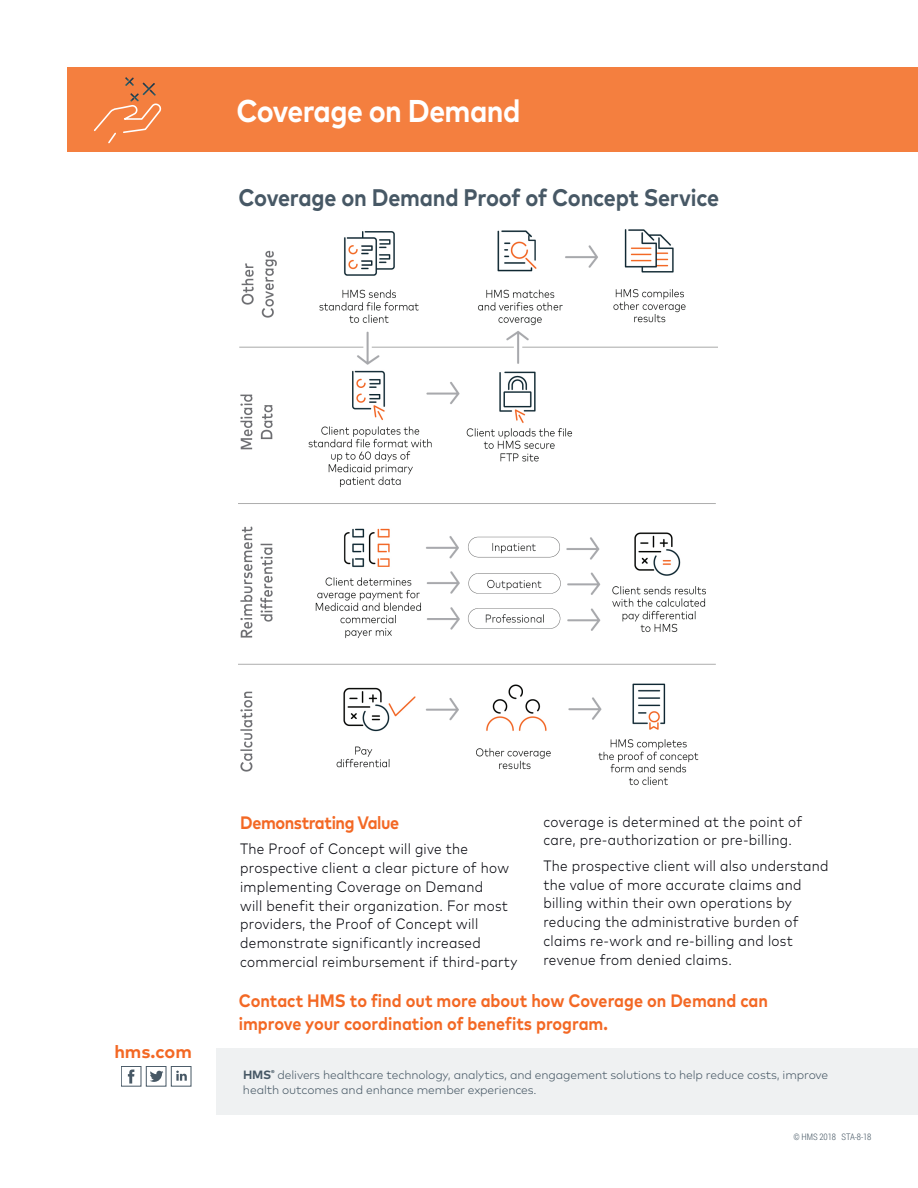
<style>
.page{position:relative;width:918px;height:1188px;background:#fff}
.page>*{position:absolute;margin:0;border:0;box-sizing:border-box;transform-origin:0 0}
.t1{font:700 31.5px "Mark Pro";letter-spacing:-.02em;color:#fff;scale:.9 1}
.t2{font:700 24px "Mark Pro";letter-spacing:-.01em;color:#475865;scale:.9 1}
.t3{font:700 18px/22.5px "Mark Pro";color:#f36824;scale:.9 1}
.t4{font:700 18px "Mark Pro";letter-spacing:-.025em;color:#f36824;scale:.9 1}
.t5{font:700 18px "Mark Pro";color:#f36824}
.t6{font:300 15px/18.8px "Mark OT";letter-spacing:.02em;color:#010209;scale:.9 1}
.t7{font:300 12px/15.6px "Mark OT";letter-spacing:-.01em;color:#475865}
.t8{font:300 9px "Roboto Condensed";letter-spacing:-.01em;color:#475865}
.s1{font-family:"Mark Pro";font-weight:700}
</style>
<div class="page">
<div style="left:68px;top:68px;width:850px;height:84px;background:#f47f3f"></div>
<div style="left:216px;top:1048px;width:702px;height:67px;background:#eff1f2"></div>
<svg style="left:121px;top:1066px;width:70px;height:20px"></svg>
<svg style="left:94px;top:77px;width:67px;height:66px"></svg>
<img style="left:238px;top:229px;width:479px;height:557px">
<h1 class="t1" style="left:236px;top:87px;width:317px">Coverage on Demand</h1>
<h2 class="t2" style="left:238px;top:179px;width:536px">Coverage on Demand Proof of Concept Service</h2>
<p class="t5" style="left:114px;top:1038px;width:79px">hms.com</p>
<p class="t4" style="left:240px;top:809px;width:178px">Demonstrating Value</p>
<p class="t6" style="left:240px;top:840px;width:309px">The Proof of Concept will give the prospective client a clear picture of how implementing Coverage on Demand<br>will benefit their organization. For most providers, the Proof of Concept will demonstrate significantly increased commercial reimbursement if third-party</p>
<p class="t6" style="left:543px;top:812px;width:289px">coverage is determined at the point of care, pre-authorization or pre-billing.</p>
<p class="t6" style="left:543px;top:856px;width:318px">The prospective client will also understand the value of more accurate claims and billing within their own operations by reducing the administrative burden of claims re-work and re-billing and lost revenue from denied claims.</p>
<p class="t3" style="left:239px;top:988px;width:590px">Contact HMS to find out more about how Coverage on Demand can improve your coordination of benefits program.</p>
<p class="t7" style="left:243px;top:1066px;width:587px"><span class="s1">HMS</span><sup>®</sup> delivers healthcare technology, analytics, and engagement solutions to help reduce costs, improve health outcomes and enhance member experiences.</p>
<p class="t8" style="left:794px;top:1130px;width:79px">© HMS 2018 STA-8-18</p>
</div>
